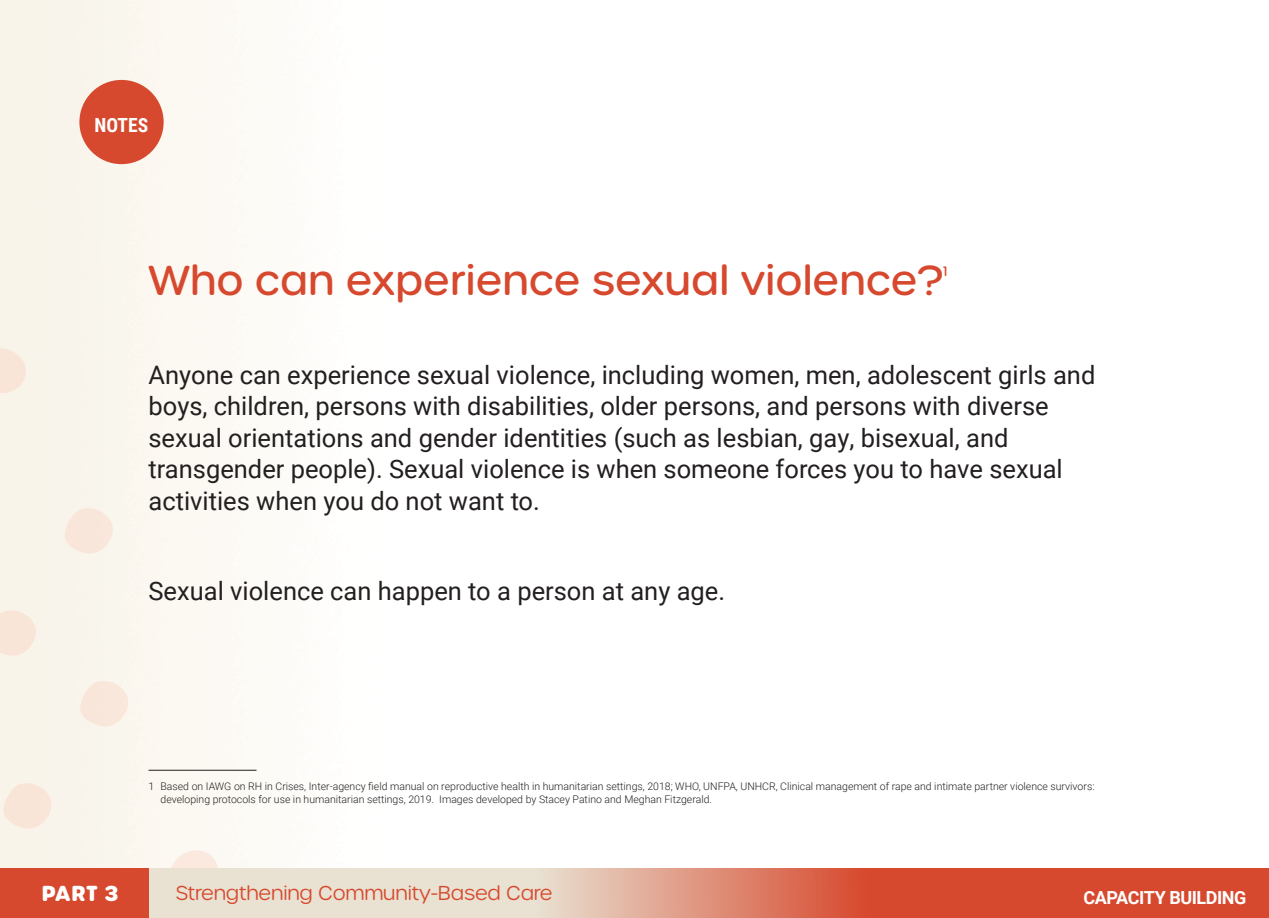
<style>
.page{position:relative;width:1269px;height:918px;background:#fff}
.page>*{position:absolute;margin:0;border:0;box-sizing:border-box;transform-origin:0 0}
.FlipBook_Heads{font:500 40.5px "Urbane Rounded";color:#d7492e}
.FlipBook_Text{font:25.5px/31.5px "Roboto";color:#231f20}
.t1{font:700 21px "Urbane Rounded";color:#fff}
.t2{font:300 19.5px "Urbane Rounded";letter-spacing:-.01em;color:#d7492e}
.Numbers_List_Bold{font:700 19.5px "Roboto Condensed";color:#fff}
.t3{font:700 18px "Roboto";letter-spacing:-.025em;color:#fff}
.FlipBook_Heads-2{font:500 13.05px "Urbane Rounded";color:#d7492e}
.Footnote{font:300 10.5px/13.5px "Roboto";color:#231f20}
</style>
<div class="page">
<svg style="left:168px;top:847px;width:53px;height:21px"></svg>
<svg style="left:63px;top:505px;width:52px;height:51px;background:#f9ebe0"></svg>
<svg style="left:0;top:346px;width:27px;height:50px"></svg>
<svg style="left:78px;top:678px;width:53px;height:51px;background:#f9ece1"></svg>
<svg style="left:0;top:607px;width:39px;height:51px;background:#f8e9dd"></svg>
<svg style="left:1px;top:780px;width:53px;height:51px;background:#f8eade"></svg>
<div style="left:0;top:868px;width:1269px;height:50px;background:#d7492e"></div>
<svg style="left:149px;top:868px;width:697px;height:50px;background:#e5c1af"></svg>
<hr style="left:148px;top:770px;width:108px;height:1px;background:#231f20">
<div style="left:79px;top:80px;width:85px;height:84px;background:#d7492e;border-radius:50%"></div>
<p class="Numbers_List_Bold" style="left:95px;top:112px;width:55px">NOTES</p>
<p class="FlipBook_Heads" style="left:148px;top:254px;width:796px">Who can experience sexual violence?</p>
<p class="FlipBook_Heads-2" style="left:943px;top:262px;width:6px">1</p>
<p class="FlipBook_Text" style="left:148px;top:358px;width:948px">Anyone can experience sexual violence, including women, men, adolescent girls and boys, children, persons with disabilities, older persons, and persons with diverse sexual orientations and gender identities (such as lesbian, gay, bisexual, and transgender people). Sexual violence is when someone forces you to have sexual activities when you do not want to.</p>
<p class="FlipBook_Text" style="left:148px;top:574px;width:578px">Sexual violence can happen to a person at any age.</p>
<p class="Footnote" style="left:160px;top:779px;width:936px;text-indent:-12px">1 Based on IAWG on RH in Crises, Inter-agency field manual on reproductive health in humanitarian settings, 2018; WHO, UNFPA, UNHCR, Clinical management of rape and intimate partner violence survivors: developing protocols for use in humanitarian settings, 2019. Images developed by Stacey Patino and Meghan Fitzgerald.</p>
<p class="t1" style="left:42px;top:879px;width:79px">PART 3</p>
<p class="t2" style="left:176px;top:880px;width:378px">Strengthening Community-Based Care</p>
<p class="t3" style="left:1084px;top:885px;width:164px">CAPACITY BUILDING</p>
</div>
